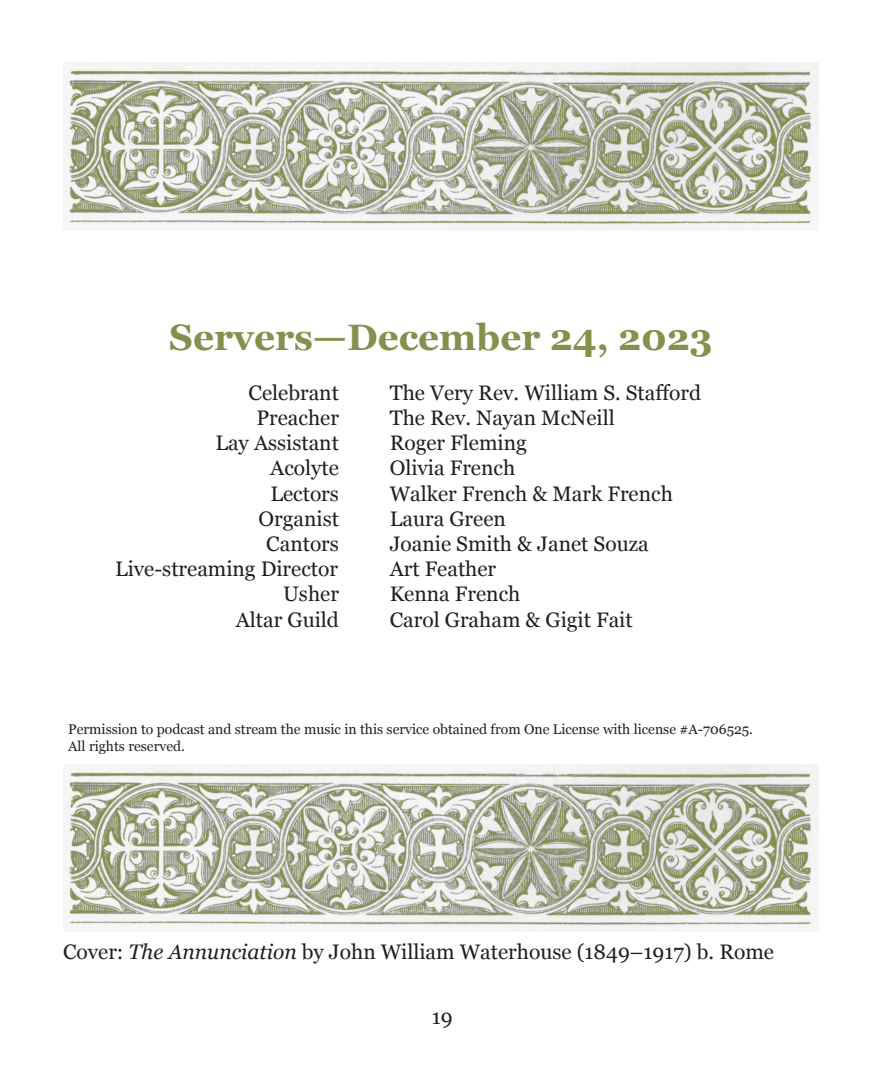
<style>
.page{position:relative;width:882px;height:1071px;background:#fff}
.page>*{position:absolute;margin:0;border:0;box-sizing:border-box;transform-origin:0 0}
.t1{font:700 36.75px "Georgia";color:#84914d}
.t2{font:21px "Georgia";color:#231f20}
.Copyright_P{font:14px/16.8px "Georgia";color:#231f20}
.s1{font-style:italic}
</style>
<div class="page">
<img style="left:64px;top:764px;width:755px;height:168px">
<img style="left:64px;top:63px;width:755px;height:167px">
<p class="t1" style="left:169px;top:310px;width:545px">Servers—December 24, 2023</p>
<p class="t2" style="left:249px;top:377px;width:92px">Celebrant</p>
<p class="t2" style="left:390px;top:377px;width:313px">The Very Rev. William S. Stafford</p>
<p class="t2" style="left:256px;top:402px;width:84px">Preacher</p>
<p class="t2" style="left:390px;top:402px;width:226px">The Rev. Nayan McNeill</p>
<p class="t2" style="left:215px;top:428px;width:125px">Lay Assistant</p>
<p class="t2" style="left:390px;top:428px;width:139px">Roger Fleming</p>
<p class="t2" style="left:270px;top:453px;width:70px">Acolyte</p>
<p class="t2" style="left:390px;top:453px;width:127px">Olivia French</p>
<p class="t2" style="left:270px;top:478px;width:70px">Lectors</p>
<p class="t2" style="left:390px;top:478px;width:285px">Walker French &amp; Mark French</p>
<p class="t2" style="left:259px;top:503px;width:82px">Organist</p>
<p class="t2" style="left:390px;top:503px;width:118px">Laura Green</p>
<p class="t2" style="left:266px;top:528px;width:74px">Cantors</p>
<p class="t2" style="left:390px;top:528px;width:260px">Joanie Smith &amp; Janet Souza</p>
<p class="t2" style="left:115px;top:554px;width:225px">Live-streaming Director</p>
<p class="t2" style="left:390px;top:554px;width:108px">Art Feather</p>
<p class="t2" style="left:283px;top:579px;width:57px">Usher</p>
<p class="t2" style="left:390px;top:579px;width:132px">Kenna French</p>
<p class="t2" style="left:236px;top:604px;width:105px">Altar Guild</p>
<p class="t2" style="left:390px;top:604px;width:244px">Carol Graham &amp; Gigit Fait</p>
<p class="Copyright_P" style="left:68px;top:720px;width:686px">Permission to podcast and stream the music in this service obtained from One License with license #A-706525.<br>All rights reserved.</p>
<p class="t2" style="left:63px;top:937px;width:713px">Cover: <span class="s1">The Annunciation</span> by John William Waterhouse (1849–1917) b. Rome</p>
<p class="t2" style="left:432px;top:1001px;width:22px">19</p>
</div>
